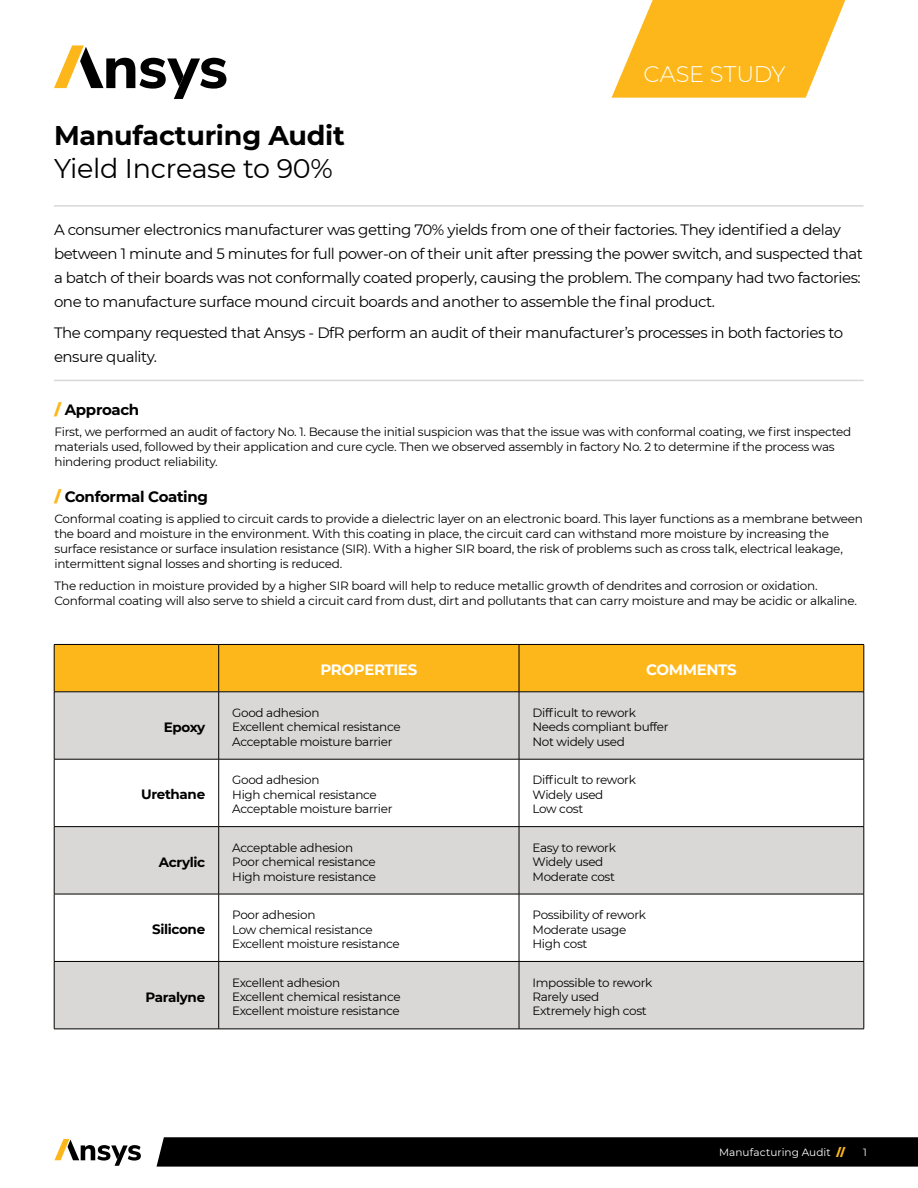
<style>
.page{position:relative;width:918px;height:1188px;background:#fff}
.page>*{position:absolute;margin:0;border:0;box-sizing:border-box;transform-origin:0 0}
.t1{font:700 27px "Montserrat";letter-spacing:-.01em;color:#000}
.t2{font:27px "Montserrat";letter-spacing:-.01em;color:#000}
.t3{font:300 22.5px "Montserrat";letter-spacing:-.005em;color:#fff}
.t4{font:15px/24px "Montserrat";letter-spacing:-.03em;color:#000}
.t5{font:700 15px "Montserrat";letter-spacing:-.02em;color:#000}
.t6{font:700 15px "Montserrat";letter-spacing:-.025em;color:#fff}
.t7{font:700 13.5px "Montserrat";letter-spacing:-.025em;color:#000}
.t8{font:12px/14.4px "Montserrat";letter-spacing:-.025em;color:#000}
.t9{font:10.5px "Montserrat";letter-spacing:.01em;color:#fff}
.s1{font-weight:900;color:#fdb71a}
</style>
<div class="page">
<svg style="left:157px;top:1137px;width:761px;height:30px;background:#060606"></svg>
<svg style="left:54px;top:1139px;width:87px;height:27px"></svg>
<hr style="left:54px;top:380px;width:810px;height:1px;background:#d9d8d6">
<hr style="left:54px;top:205px;width:810px;height:2px;background:#d9d8d6">
<svg style="left:54px;top:45px;width:172px;height:54px"></svg>
<svg style="left:612px;top:0;width:233px;height:98px"></svg>
<div style="left:55px;top:645px;width:809px;height:47px;background:#fdb71a"></div>
<div style="left:55px;top:693px;width:809px;height:66px;background:#d9d8d6"></div>
<svg style="left:55px;top:760px;width:809px;height:201px"></svg>
<div style="left:54px;top:827px;width:165px;height:67px;background:#d9d8d6"></div>
<div style="left:219px;top:827px;width:645px;height:67px;background:#d9d8d6"></div>
<div style="left:55px;top:962px;width:809px;height:67px;background:#d9d8d6"></div>
<hr style="left:54px;top:644px;width:165px;height:1px;background:#000">
<hr style="left:54px;top:645px;width:1px;height:47px;background:#000">
<hr style="left:219px;top:644px;width:300px;height:1px;background:#000">
<hr style="left:218px;top:645px;width:1px;height:47px;background:#000">
<hr style="left:519px;top:644px;width:345px;height:1px;background:#000">
<hr style="left:519px;top:645px;width:1px;height:47px;background:#000">
<hr style="left:864px;top:645px;width:1px;height:47px;background:#000">
<hr style="left:54px;top:692px;width:165px;height:1px;background:#000">
<hr style="left:54px;top:692px;width:1px;height:67px;background:#000">
<hr style="left:219px;top:692px;width:300px;height:1px;background:#000">
<hr style="left:218px;top:692px;width:1px;height:67px;background:#000">
<hr style="left:519px;top:692px;width:345px;height:1px;background:#000">
<hr style="left:519px;top:692px;width:1px;height:67px;background:#000">
<hr style="left:864px;top:692px;width:1px;height:67px;background:#000">
<hr style="left:54px;top:759px;width:165px;height:1px;background:#000">
<hr style="left:54px;top:759px;width:1px;height:67px;background:#000">
<hr style="left:219px;top:759px;width:300px;height:1px;background:#000">
<hr style="left:218px;top:759px;width:1px;height:67px;background:#000">
<hr style="left:519px;top:759px;width:345px;height:1px;background:#000">
<hr style="left:519px;top:759px;width:1px;height:67px;background:#000">
<hr style="left:864px;top:759px;width:1px;height:67px;background:#000">
<hr style="left:54px;top:826px;width:165px;height:1px;background:#000">
<hr style="left:54px;top:827px;width:1px;height:67px;background:#000">
<hr style="left:219px;top:826px;width:300px;height:1px;background:#000">
<hr style="left:218px;top:827px;width:1px;height:67px;background:#000">
<hr style="left:519px;top:826px;width:345px;height:1px;background:#000">
<hr style="left:519px;top:827px;width:1px;height:67px;background:#000">
<hr style="left:864px;top:827px;width:1px;height:67px;background:#000">
<hr style="left:54px;top:894px;width:165px;height:1px;background:#000">
<hr style="left:54px;top:894px;width:1px;height:67px;background:#000">
<hr style="left:219px;top:894px;width:300px;height:1px;background:#000">
<hr style="left:218px;top:894px;width:1px;height:67px;background:#000">
<hr style="left:519px;top:894px;width:345px;height:1px;background:#000">
<hr style="left:519px;top:894px;width:1px;height:67px;background:#000">
<hr style="left:864px;top:894px;width:1px;height:67px;background:#000">
<hr style="left:54px;top:961px;width:165px;height:1px;background:#000">
<hr style="left:54px;top:962px;width:1px;height:67px;background:#000">
<hr style="left:219px;top:961px;width:300px;height:1px;background:#000">
<hr style="left:218px;top:962px;width:1px;height:67px;background:#000">
<hr style="left:519px;top:961px;width:345px;height:1px;background:#000">
<hr style="left:519px;top:962px;width:1px;height:67px;background:#000">
<hr style="left:864px;top:962px;width:1px;height:67px;background:#000">
<hr style="left:54px;top:1029px;width:165px;height:1px;background:#000">
<hr style="left:219px;top:1029px;width:300px;height:1px;background:#000">
<hr style="left:519px;top:1029px;width:345px;height:1px;background:#000">
<h1 class="t1" style="left:54px;top:116px;width:292px">Manufacturing Audit</h1>
<h1 class="t2" style="left:54px;top:149px;width:280px">Yield Increase to 90%</h1>
<h2 class="t3" style="left:644px;top:59px;width:143px">CASE STUDY</h2>
<p class="t4" style="left:54px;top:217px;width:810px">A consumer electronics manufacturer was getting 70% yields from one of their factories. They identified a delay between 1 minute and 5 minutes for full power-on of their unit after pressing the power switch, and suspected that a batch of their boards was not conformally coated properly, causing the problem. The company had two factories: one to manufacture surface mound circuit boards and another to assemble the final product.</p>
<p class="t4" style="left:54px;top:320px;width:791px">The company requested that Ansys - DfR perform an audit of their manufacturer’s processes in both factories to ensure quality.</p>
<p class="t5" style="left:54px;top:399px;width:86px"><span class="s1">/</span> Approach</p>
<p class="t8" style="left:54px;top:424px;width:798px;line-height:15px">First, we performed an audit of factory No. 1. Because the initial suspicion was that the issue was with conformal coating, we first inspected materials used, followed by their application and cure cycle. Then we observed assembly in factory No. 2 to determine if the process was hindering product reliability.</p>
<p class="t5" style="left:54px;top:486px;width:155px"><span class="s1">/</span> Conformal Coating</p>
<p class="t8" style="left:54px;top:511px;width:810px;line-height:15px">Conformal coating is applied to circuit cards to provide a dielectric layer on an electronic board. This layer functions as a membrane between the board and moisture in the environment. With this coating in place, the circuit card can withstand more moisture by increasing the surface resistance or surface insulation resistance (SIR). With a higher SIR board, the risk of problems such as cross talk, electrical leakage, intermittent signal losses and shorting is reduced.</p>
<p class="t8" style="left:54px;top:578px;width:804px;line-height:15px">The reduction in moisture provided by a higher SIR board will help to reduce metallic growth of dendrites and corrosion or oxidation.<br>Conformal coating will also serve to shield a circuit card from dust, dirt and pollutants that can carry moisture and may be acidic or alkaline.</p>
<p class="t7" style="left:164px;top:718px;width:43px">Epoxy</p>
<p class="t7" style="left:141px;top:785px;width:65px">Urethane</p>
<p class="t7" style="left:159px;top:852px;width:48px">Acrylic</p>
<p class="t7" style="left:152px;top:920px;width:55px">Silicone</p>
<p class="t7" style="left:145px;top:987px;width:61px">Paralyne</p>
<p class="t6" style="left:321px;top:659px;width:98px">PROPERTIES</p>
<p class="t6" style="left:646px;top:659px;width:92px">COMMENTS</p>
<p class="t8" style="left:232px;top:705px;width:170px">Good adhesion<br>Excellent chemical resistance<br>Acceptable moisture barrier</p>
<p class="t8" style="left:533px;top:705px;width:138px">Difficult to rework<br>Needs compliant buffer<br>Not widely used</p>
<p class="t8" style="left:232px;top:772px;width:162px">Good adhesion<br>High chemical resistance<br>Acceptable moisture barrier</p>
<p class="t8" style="left:533px;top:772px;width:105px">Difficult to rework<br>Widely used<br>Low cost</p>
<p class="t8" style="left:232px;top:840px;width:145px">Acceptable adhesion<br>Poor chemical resistance<br>High moisture resistance</p>
<p class="t8" style="left:533px;top:840px;width:85px">Easy to rework<br>Widely used<br>Moderate cost</p>
<p class="t8" style="left:232px;top:907px;width:169px">Poor adhesion<br>Low chemical resistance<br>Excellent moisture resistance</p>
<p class="t8" style="left:533px;top:907px;width:115px">Possibility of rework<br>Moderate usage<br>High cost</p>
<p class="t8" style="left:232px;top:975px;width:170px">Excellent adhesion<br>Excellent chemical resistance<br>Excellent moisture resistance</p>
<p class="t8" style="left:533px;top:975px;width:121px">Impossible to rework<br>Rarely used<br>Extremely high cost</p>
<p class="t9" style="left:719px;top:1145px;width:128px">Manufacturing Audit <span class="s1">//</span></p>
<p class="t9" style="left:863px;top:1145px;width:5px">1</p>
</div>
